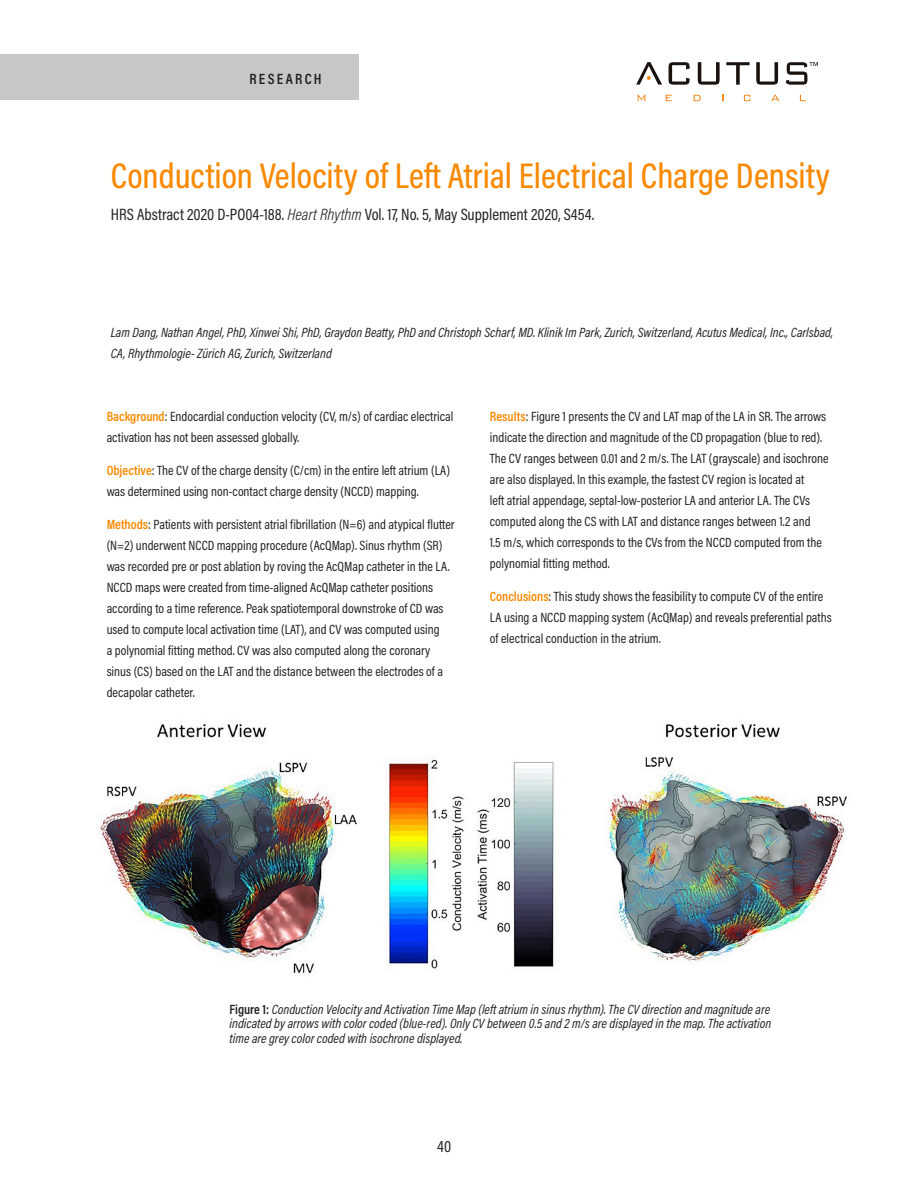
<style>
.page{position:relative;width:918px;height:1188px;background:#fff}
.page>*{position:absolute;margin:0;border:0;box-sizing:border-box;transform-origin:0 0}
.t1{font:500 36px "Acumin Pro Cond";color:#f88900}
.PUBLICATION{font:16.5px "Acumin Pro Cond";color:#231f20}
.t2{font:600 15px "Acumin Pro Cond";letter-spacing:.15em;color:#231f20}
.TEXT{font:13.5px/21px "Acumin Pro Cond";color:#231f20}
.LEGEND{font:italic 13.5px/14.5px "Acumin Pro Cond";color:#231f20;text-align:justify}
.AUTHORS{font:italic 13.5px/21px "Acumin Pro Cond";color:#231f20}
.s1{font-weight:300;font-style:italic}
.s2{font-weight:600;color:#f88900}
.s3{font-weight:600;font-style:normal}
</style>
<div class="page">
<div style="left:0;top:54px;width:359px;height:46px;background:#c8c7c8"></div>
<svg style="left:638px;top:95px;width:7px;height:6px"></svg>
<svg style="left:666px;top:95px;width:6px;height:6px"></svg>
<svg style="left:694px;top:95px;width:7px;height:6px"></svg>
<svg style="left:744px;top:95px;width:6px;height:6px"></svg>
<svg style="left:771px;top:95px;width:8px;height:6px"></svg>
<svg style="left:800px;top:95px;width:6px;height:6px"></svg>
<svg style="left:669px;top:62px;width:21px;height:23px"></svg>
<svg style="left:698px;top:62px;width:22px;height:23px"></svg>
<svg style="left:726px;top:62px;width:24px;height:23px"></svg>
<svg style="left:756px;top:62px;width:22px;height:23px"></svg>
<svg style="left:636px;top:62px;width:26px;height:23px"></svg>
<svg style="left:786px;top:62px;width:32px;height:23px"></svg>
<img style="left:100px;top:724px;width:747px;height:249px">
<p class="t2" style="left:250px;top:69px;width:74px">RESEARCH</p>
<p class="t1" style="left:111px;top:153px;width:721px">Conduction Velocity of Left Atrial Electrical Charge Density</p>
<p class="PUBLICATION" style="left:111px;top:204px;width:485px">HRS Abstract 2020 D-PO04-188. <span class="s1">Heart Rhythm</span> Vol. 17, No. 5, May Supplement 2020, S454.</p>
<p class="AUTHORS" style="left:111px;top:322px;width:724px">Lam Dang, Nathan Angel, PhD, Xinwei Shi, PhD, Graydon Beatty, PhD and Christoph Scharf, MD. Klinik Im Park, Zurich, Switzerland, Acutus Medical, Inc., Carlsbad,<br>CA, Rhythmologie- Zürich AG, Zurich, Switzerland</p>
<p class="TEXT" style="left:107px;top:405px;width:348px"><span class="s2">Background</span>: Endocardial conduction velocity (CV, m/s) of cardiac electrical activation has not been assessed globally.</p>
<p class="TEXT" style="left:107px;top:459px;width:345px"><span class="s2">Objective</span>: The CV of the charge density (C/cm) in the entire left atrium (LA) was determined using non-contact charge density (NCCD) mapping.</p>
<p class="TEXT" style="left:107px;top:513px;width:349px"><span class="s2">Methods</span>: Patients with persistent atrial fibrillation (N=6) and atypical flutter (N=2) underwent NCCD mapping procedure (AcQMap). Sinus rhythm (SR) was recorded pre or post ablation by roving the AcQMap catheter in the LA.<br>NCCD maps were created from time-aligned AcQMap catheter positions according to a time reference. Peak spatiotemporal downstroke of CD was used to compute local activation time (LAT), and CV was computed using<br>a polynomial fitting method. CV was also computed along the coronary sinus (CS) based on the LAT and the distance between the electrodes of a decapolar catheter.</p>
<p class="TEXT" style="left:490px;top:405px;width:340px"><span class="s2">Results</span>: Figure 1 presents the CV and LAT map of the LA in SR. The arrows indicate the direction and magnitude of the CD propagation (blue to red).<br>The CV ranges between 0.01 and 2 m/s. The LAT (grayscale) and isochrone are also displayed. In this example, the fastest CV region is located at<br>left atrial appendage, septal-low-posterior LA and anterior LA. The CVs computed along the CS with LAT and distance ranges between 1.2 and<br>1.5 m/s, which corresponds to the CVs from the NCCD computed from the polynomial fitting method.</p>
<p class="TEXT" style="left:490px;top:585px;width:343px"><span class="s2">Conclusions</span>: This study shows the feasibility to compute CV of the entire<br>LA using a NCCD mapping system (AcQMap) and reveals preferential paths of electrical conduction in the atrium.</p>
<p class="LEGEND" style="left:230px;top:1002px;width:543px"><span class="s3">Figure 1:</span> Conduction Velocity and Activation Time Map (left atrium in sinus rhythm). The CV direction and magnitude are indicated by arrows with color coded (blue-red). Only CV between 0.5 and 2 m/s are displayed in the map. The activation time are grey color coded with isochrone displayed.</p>
<p class="PUBLICATION" style="left:437px;top:1136px;width:16px">40</p>
</div>
